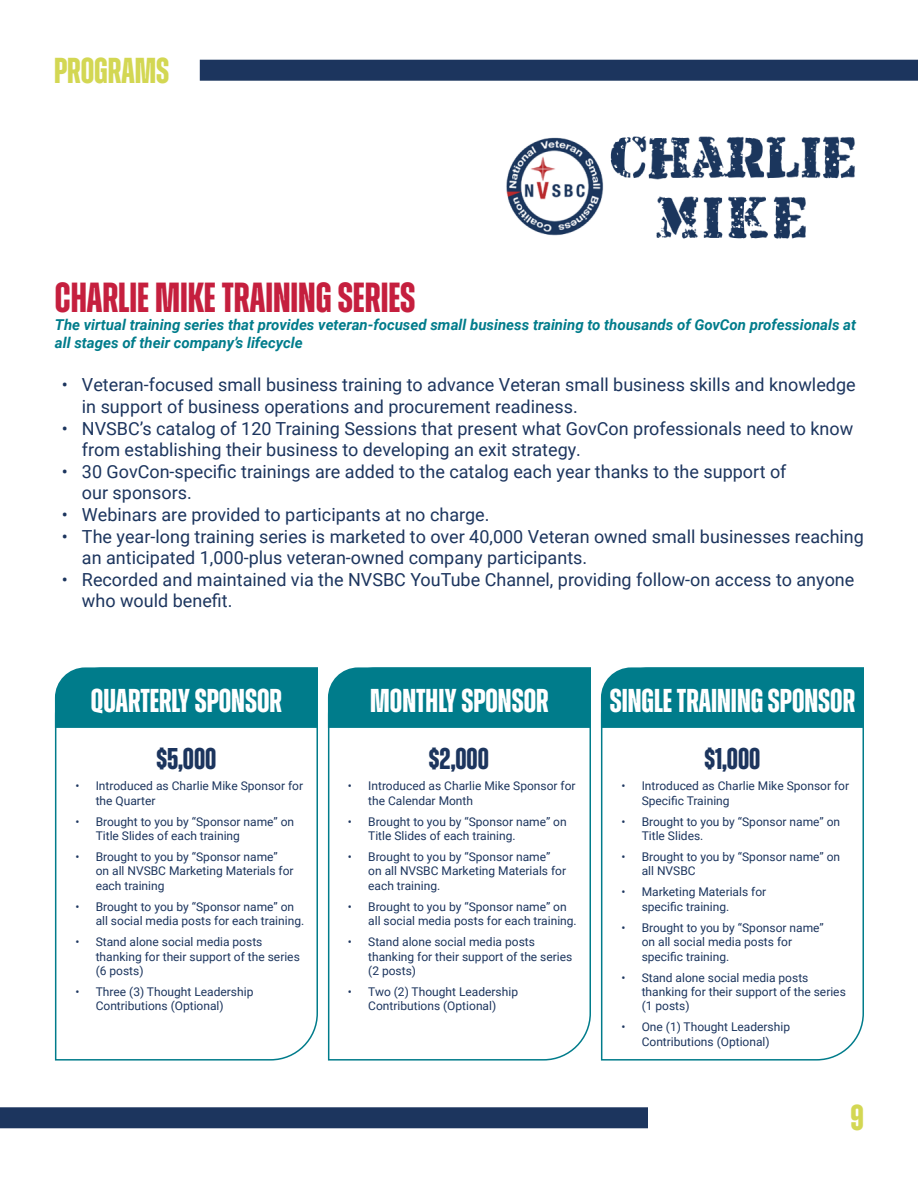
<style>
.page{position:relative;width:918px;height:1188px;background:#fff}
.page>*{position:absolute;margin:0;border:0;box-sizing:border-box;transform-origin:0 0}
.t1{font:700 42px "Zuume";color:#c51f3e}
.t2{font:700 36px "Zuume";color:#d3d753}
.t3{font:700 33px "Zuume";color:#fff}
.t4{font:700 30px "Zuume";color:#1c355e}
.t5{font:18px/21.6px "Roboto";color:#1c355e}
.t6{font:italic 700 15px/18px "Roboto";color:#007c8b}
.t7{font:12px/14.4px "Roboto";color:#1c355e}
</style>
<div class="page">
<div style="left:0;top:1107px;width:648px;height:21px;background:#1c355e"></div>
<img style="left:506px;top:136px;width:349px;height:103px">
<svg style="left:54px;top:697px;width:264px;height:364px"></svg>
<svg style="left:327px;top:697px;width:264px;height:364px"></svg>
<svg style="left:600px;top:697px;width:264px;height:364px"></svg>
<div style="left:55px;top:667px;width:263px;height:61px;background:#007c8b"></div>
<div style="left:328px;top:667px;width:263px;height:61px;background:#007c8b"></div>
<div style="left:601px;top:667px;width:263px;height:61px;background:#007c8b"></div>
<div style="left:200px;top:60px;width:718px;height:21px;background:#1c355e"></div>
<p class="t2" style="left:54px;top:51px;width:117px">PROGRAMS</p>
<p class="t1" style="left:55px;top:276px;width:362px">CHARLIE MIKE TRAINING SERIES</p>
<p class="t6" style="left:55px;top:315px;width:803px">The virtual training series that provides veteran-focused small business training to thousands of GovCon professionals at all stages of their company’s lifecycle</p>
<p class="t5" style="left:82px;top:374px;width:775px;text-indent:-20px">• Veteran-focused small business training to advance Veteran small business skills and knowledge in support of business operations and procurement readiness.</p>
<p class="t5" style="left:82px;top:417px;width:773px;text-indent:-20px">• NVSBC’s catalog of 120 Training Sessions that present what GovCon professionals need to know from establishing their business to developing an exit strategy.</p>
<p class="t5" style="left:82px;top:460px;width:706px;text-indent:-20px">• 30 GovCon-specific trainings are added to the catalog each year thanks to the support of our sponsors.</p>
<p class="t5" style="left:62px;top:503px;width:429px">• Webinars are provided to participants at no charge.</p>
<p class="t5" style="left:82px;top:525px;width:784px;text-indent:-20px">• The year-long training series is marketed to over 40,000 Veteran owned small businesses reaching an anticipated 1,000-plus veteran-owned company participants.</p>
<p class="t5" style="left:82px;top:568px;width:774px;text-indent:-20px">• Recorded and maintained via the NVSBC YouTube Channel, providing follow-on access to anyone who would benefit.</p>
<p class="t3" style="left:91px;top:683px;width:192px">QUARTERLY SPONSOR</p>
<p class="t3" style="left:370px;top:683px;width:180px">MONTHLY SPONSOR</p>
<p class="t3" style="left:610px;top:683px;width:247px">SINGLE TRAINING SPONSOR</p>
<p class="t4" style="left:156px;top:743px;width:62px">$5,000</p>
<p class="t7" style="left:96px;top:778px;width:209px;text-indent:-20px">• Introduced as Charlie Mike Sponsor for the Quarter</p>
<p class="t7" style="left:96px;top:814px;width:200px;text-indent:-20px">• Brought to you by “Sponsor name” on<br>Title Slides of each training</p>
<p class="t7" style="left:96px;top:849px;width:199px;text-indent:-20px">• Brought to you by “Sponsor name” on all NVSBC Marketing Materials for each training</p>
<p class="t7" style="left:96px;top:899px;width:210px;text-indent:-20px">• Brought to you by “Sponsor name” on all social media posts for each training.</p>
<p class="t7" style="left:96px;top:934px;width:206px;text-indent:-20px">• Stand alone social media posts thanking for their support of the series (6 posts)</p>
<p class="t7" style="left:96px;top:984px;width:159px;text-indent:-20px">• Three (3) Thought Leadership<br>Contributions (Optional)</p>
<p class="t4" style="left:429px;top:743px;width:62px">$2,000</p>
<p class="t7" style="left:368px;top:778px;width:209px;text-indent:-20px">• Introduced as Charlie Mike Sponsor for the Calendar Month</p>
<p class="t7" style="left:368px;top:814px;width:200px;text-indent:-20px">• Brought to you by “Sponsor name” on<br>Title Slides of each training.</p>
<p class="t7" style="left:368px;top:849px;width:199px;text-indent:-20px">• Brought to you by “Sponsor name” on all NVSBC Marketing Materials for each training.</p>
<p class="t7" style="left:368px;top:899px;width:210px;text-indent:-20px">• Brought to you by “Sponsor name” on all social media posts for each training.</p>
<p class="t7" style="left:368px;top:934px;width:206px;text-indent:-20px">• Stand alone social media posts thanking for their support of the series (2 posts)</p>
<p class="t7" style="left:348px;top:984px;width:172px;text-align:center">• Two (2) Thought Leadership<br>Contributions (Optional)</p>
<p class="t4" style="left:704px;top:743px;width:58px">$1,000</p>
<p class="t7" style="left:642px;top:778px;width:209px;text-indent:-20px">• Introduced as Charlie Mike Sponsor for<br>Specific Training</p>
<p class="t7" style="left:642px;top:814px;width:200px;text-indent:-20px">• Brought to you by “Sponsor name” on<br>Title Slides.</p>
<p class="t7" style="left:642px;top:849px;width:200px;text-indent:-20px">• Brought to you by “Sponsor name” on all NVSBC</p>
<p class="t7" style="left:642px;top:884px;width:126px;text-indent:-20px">• Marketing Materials for specific training.</p>
<p class="t7" style="left:642px;top:920px;width:184px;text-indent:-20px">• Brought to you by “Sponsor name” on all social media posts for specific training.</p>
<p class="t7" style="left:642px;top:970px;width:206px;text-indent:-20px">• Stand alone social media posts thanking for their support of the series (1 posts)</p>
<p class="t7" style="left:621px;top:1019px;width:170px;text-align:center">• One (1) Thought Leadership<br>Contributions (Optional)</p>
<p class="t2" style="left:850px;top:1099px;width:15px">9</p>
</div>
